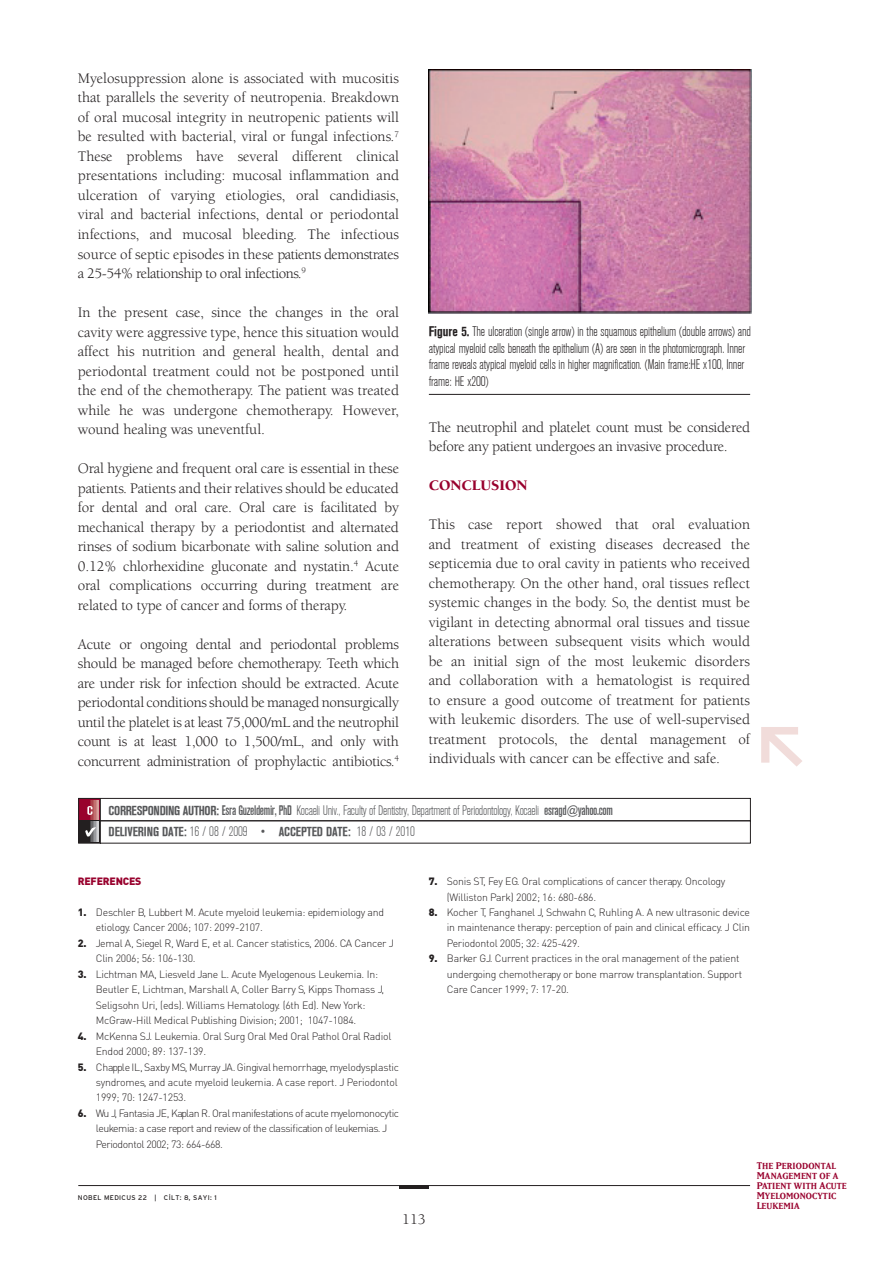
<style>
.page{position:relative;width:894px;height:1264px;background:#fff}
.page>*{position:absolute;margin:0;border:0;box-sizing:border-box;transform-origin:0 0}
.t1{font:15px/19.5px "Berkeley Book Tr";letter-spacing:-.02em;color:#231f20;text-align:justify}
.t2{font:15px "Berkeley Black Tr";color:#98012d}
.şekil{font:13.65px/16.4px "Akzidenz Grotesk BE Light Cn";letter-spacing:-.01em;color:#231f20}
.GÖVDE{font:13.5px "Akzidenz Grotesk BE Light Cn";letter-spacing:-.025em;color:#57585a}
.GÖVDE-2{font:12.75px "Akzidenz Grotesk BE Bold Cn";letter-spacing:-.005em;color:#57585a}
.GÖVDE-3{font:12.6px/9.9px "Matrix Bold Small Caps";letter-spacing:-.045em;color:#98012d}
.kaynak_gvd{font:10.5px "DINT Light Tr";letter-spacing:-.02em;color:#231f20}
.kaynak_gvd-2{font:10.5px "DINT Light Tr";letter-spacing:-.04em;color:#231f20}
.kaynak_başlık{font:10.5px "DIN Black Tr";letter-spacing:-.02em;color:#98012d}
.t3{font:6.75px "Interstate";letter-spacing:.05em;color:#231f20}
.s1{font-family:"Akzidenz Grotesk BE Bold Cn"}
.s2{font-family:"Akzidenz Grotesk BE Bold Cn";font-size:12.75px}
.s3{font-family:"Akzidenz Grotesk Md Cn"}
.s4{font-family:"Akzidenz Grotesk BE Light Cn";font-size:13.5px}
.s5{font-family:"DIN Black Tr"}
.s6{font-size:13.95px}
</style>
<div class="page">
<hr style="left:78px;top:1185px;width:671px;height:1px;background:#231f20">
<hr style="left:399px;top:1186px;width:29px;height:3px;background:#231f20">
<img style="left:429px;top:69px;width:322px;height:245px">
<hr style="left:429px;top:394px;width:321px;height:1px;background:#231f20">
<svg style="left:761px;top:727px;width:41px;height:40px"></svg>
<div style="left:78px;top:798px;width:672px;height:23px;border:1px solid #231f20"></div>
<div style="left:78px;top:820px;width:672px;height:23px;border:1px solid #231f20"></div>
<svg style="left:79px;top:798px;width:22px;height:45px"></svg>
<p class="t1" style="left:78px;top:68px;width:323px">Myelosuppression alone is associated with mucositis that parallels the severity of neutropenia. Breakdown of oral mucosal integrity in neutropenic patients will be resulted with bacterial, viral or fungal infections.<sup>7<br></sup>These problems have several different clinical presentations including: mucosal inflammation and ulceration of varying etiologies, oral candidiasis, viral and bacterial infections, dental or periodontal infections, and mucosal bleeding. The infectious source of septic episodes in these patients demonstrates a 25-54% relationship to oral infections.<sup>9</sup></p>
<p class="t1" style="left:78px;top:302px;width:323px">In the present case, since the changes in the oral cavity were aggressive type, hence this situation would affect his nutrition and general health, dental and periodontal treatment could not be postponed until the end of the chemotherapy. The patient was treated while he was undergone chemotherapy. However, wound healing was uneventful.</p>
<p class="t1" style="left:78px;top:458px;width:323px">Oral hygiene and frequent oral care is essential in these patients. Patients and their relatives should be educated for dental and oral care. Oral care is facilitated by mechanical therapy by a periodontist and alternated rinses of sodium bicarbonate with saline solution and 0.12% chlorhexidine gluconate and nystatin.<sup>4</sup> Acute oral complications occurring during treatment are related to type of cancer and forms of therapy.</p>
<p class="t1" style="left:78px;top:634px;width:323px">Acute or ongoing dental and periodontal problems should be managed before chemotherapy. Teeth which are under risk for infection should be extracted. Acute periodontal conditions should be managed nonsurgically until the platelet is at least 75,000/mL and the neutrophil count is at least 1,000 to 1,500/mL, and only with concurrent administration of prophylactic antibiotics.<sup>4</sup></p>
<p class="şekil" style="left:429px;top:324px;width:323px"><span class="s1">Figure 5.</span> The ulceration (single arrow) in the squamous epithelium (double arrows) and atypical myeloid cells beneath the epithelium (A) are seen in the photomicrograph. Inner frame reveals atypical myeloid cells in higher magnification. (Main frame:HE x100, Inner frame: HE x200)</p>
<p class="t1" style="left:429px;top:417px;width:323px">The neutrophil and platelet count must be considered before any patient undergoes an invasive procedure.</p>
<p class="t2" style="left:429px;top:477px;width:100px">CONCLUSION</p>
<p class="t1" style="left:429px;top:515px;width:323px">This case report showed that oral evaluation and treatment of existing diseases decreased the septicemia due to oral cavity in patients who received chemotherapy. On the other hand, oral tissues reflect systemic changes in the body. So, the dentist must be vigilant in detecting abnormal oral tissues and tissue alterations between subsequent visits which would be an initial sign of the most leukemic disorders and collaboration with a hematologist is required to ensure a good outcome of treatment for patients with leukemic disorders. The use of well-supervised treatment protocols, the dental management of individuals with cancer can be effective and safe.</p>
<p class="GÖVDE" style="left:109px;top:803px;width:505px"><span class="s2">CORRESPONDING AUTHOR:</span> <span class="s3">Esra Guzeldemir, PhD</span> Kocaeli Univ., Faculty of Dentistry, Department of Periodontology, Kocaeli <span class="s3">esragd@yahoo.com</span></p>
<p class="GÖVDE-2" style="left:109px;top:824px;width:307px">DELIVERING DATE: <span class="s4">16 / 08 / 2009 •</span> ACCEPTED DATE: <span class="s4">18 / 03 / 2010</span></p>
<p class="kaynak_başlık" style="left:78px;top:874px;width:65px">REFERENCES</p>
<p class="kaynak_gvd" style="left:78px;top:906px;width:308px"><span class="s5">1.</span> Deschler B, Lubbert M. Acute myeloid leukemia: epidemiology and</p>
<p class="kaynak_gvd" style="left:96px;top:921px;width:168px">etiology. Cancer 2006; 107: 2099-2107.</p>
<p class="kaynak_gvd" style="left:78px;top:937px;width:318px"><span class="s5">2.</span> Jemal A, Siegel R, Ward E, et al. Cancer statistics, 2006. CA Cancer J</p>
<p class="kaynak_gvd" style="left:96px;top:952px;width:101px">Clin 2006; 56: 106-130.</p>
<p class="kaynak_gvd" style="left:78px;top:968px;width:302px"><span class="s5">3.</span> Lichtman MA, Liesveld Jane L. Acute Myelogenous Leukemia. In:</p>
<p class="kaynak_gvd" style="left:96px;top:983px;width:290px">Beutler E, Lichtman, Marshall A, Coller Barry S, Kipps Thomass J,</p>
<p class="kaynak_gvd" style="left:96px;top:998px;width:271px">Seligsohn Uri, (eds). Williams Hematology. (6th Ed). New York:</p>
<p class="kaynak_gvd" style="left:96px;top:1014px;width:262px">McGraw-Hill Medical Publishing Division; 2001; 1047-1084.</p>
<p class="kaynak_gvd" style="left:78px;top:1029px;width:315px"><span class="s5">4.</span> McKenna SJ. Leukemia. Oral Surg Oral Med Oral Pathol Oral Radiol</p>
<p class="kaynak_gvd" style="left:96px;top:1045px;width:112px">Endod 2000; 89: 137-139.</p>
<p class="kaynak_gvd" style="left:78px;top:1060px;width:323px"><span class="s5">5.</span> Chapple IL, Saxby MS, Murray JA. Gingival hemorrhage, myelodysplastic</p>
<p class="kaynak_gvd" style="left:96px;top:1076px;width:303px">syndromes, and acute myeloid leukemia. A case report. J Periodontol</p>
<p class="kaynak_gvd" style="left:96px;top:1091px;width:92px">1999; 70: 1247-1253.</p>
<p class="kaynak_gvd-2" style="left:78px;top:1107px;width:322px"><span class="s5">6.</span> Wu J, Fantasia JE, Kaplan R. Oral manifestations of acute myelomonocytic</p>
<p class="kaynak_gvd-2" style="left:96px;top:1122px;width:293px">leukemia: a case report and review of the classification of leukemias. J</p>
<p class="kaynak_gvd-2" style="left:96px;top:1138px;width:128px">Periodontol 2002; 73: 664-668.</p>
<p class="t3" style="left:78px;top:1194px;width:140px">NOBEL MEDICUS 22 | CİLT: 8, SAYI: 1</p>
<p class="kaynak_gvd" style="left:429px;top:875px;width:298px"><span class="s5">7.</span> Sonis ST, Fey EG. Oral complications of cancer therapy. Oncology</p>
<p class="kaynak_gvd" style="left:447px;top:890px;width:151px">(Williston Park) 2002; 16: 680-686.</p>
<p class="kaynak_gvd" style="left:429px;top:906px;width:323px"><span class="s5">8.</span> Kocher T, Fanghanel J, Schwahn C, Ruhling A. A new ultrasonic device</p>
<p class="kaynak_gvd" style="left:447px;top:921px;width:304px">in maintenance therapy: perception of pain and clinical efficacy. J Clin</p>
<p class="kaynak_gvd" style="left:447px;top:937px;width:134px">Periodontol 2005; 32: 425-429.</p>
<p class="kaynak_gvd" style="left:429px;top:952px;width:312px"><span class="s5">9.</span> Barker GJ. Current practices in the oral management of the patient</p>
<p class="kaynak_gvd" style="left:447px;top:968px;width:297px">undergoing chemotherapy or bone marrow transplantation. Support</p>
<p class="kaynak_gvd" style="left:447px;top:983px;width:124px">Care Cancer 1999; 7: 17-20.</p>
<p class="GÖVDE-3" style="left:756px;top:1161px;width:92px"><span class="s6">T</span>HE <span class="s6">P</span>ERIODONTAL<br><span class="s6">M</span>ANAGEMENT OF A<br><span class="s6">P</span>ATIENT WITH <span class="s6">A</span>CUTE<br><span class="s6">M</span>YELOMONOCYTIC<br><span class="s6">L</span>EUKEMIA</p>
<p class="t1" style="left:402px;top:1210px;width:25px">113</p>
</div>
